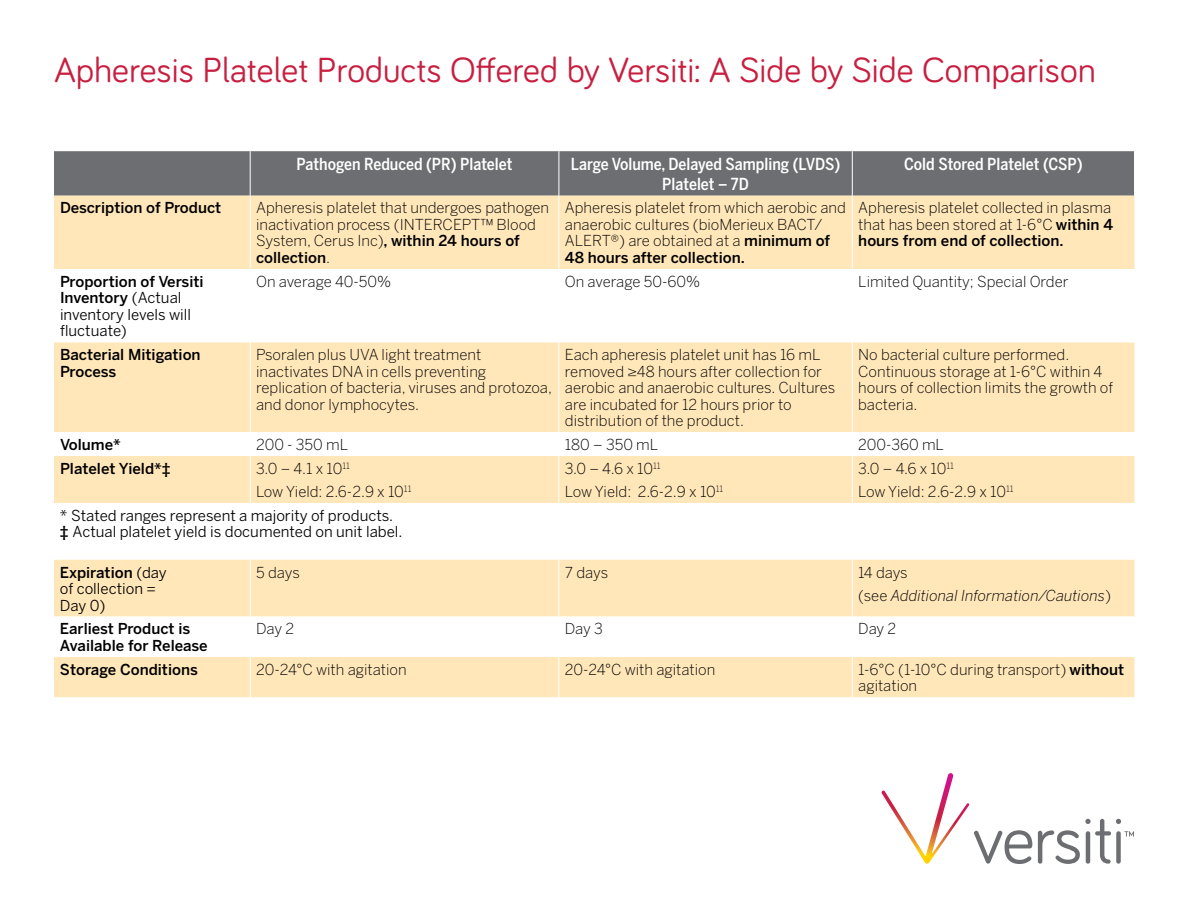
<style>
.page{position:relative;width:1188px;height:918px;background:#fff}
.page>*{position:absolute;margin:0;border:0;box-sizing:border-box;transform-origin:0 0}
.t1{font:36px "Bariol";color:#c81f40}
.t2{font:500 16.5px/19.5px "Benton Sans Condensed";color:#fff;text-align:center}
.t3{font:300 15px/16.5px "Benton Sans";color:#000}
.t4{font:15px/16.5px "Benton Sans";color:#000}
.t5{font:500 15px/16.5px "Benton Sans";color:#000}
.t6{font:italic 300 15px/23.2px "Benton Sans";color:#000}
.s1{font-weight:500}
.s2{font-style:normal}
</style>
<div class="page">
<div style="left:54px;top:151px;width:1080px;height:45px;background:#6d6e71"></div>
<div style="left:54px;top:196px;width:1081px;height:501px;background:#ffe7b9"></div>
<svg style="left:54px;top:269px;width:1081px;height:388px"></svg>
<hr style="left:250px;top:196px;width:1px;height:73px;background:#fff">
<hr style="left:559px;top:196px;width:1px;height:73px;background:#fff">
<hr style="left:852px;top:196px;width:1px;height:73px;background:#fff">
<hr style="left:250px;top:269px;width:1px;height:73px;background:#fff">
<hr style="left:559px;top:269px;width:1px;height:73px;background:#fff">
<hr style="left:852px;top:269px;width:1px;height:73px;background:#fff">
<hr style="left:250px;top:342px;width:1px;height:90px;background:#fff">
<hr style="left:559px;top:342px;width:1px;height:90px;background:#fff">
<hr style="left:852px;top:342px;width:1px;height:90px;background:#fff">
<svg style="left:250px;top:432px;width:1px;height:24px"></svg>
<svg style="left:559px;top:432px;width:1px;height:24px"></svg>
<svg style="left:852px;top:432px;width:1px;height:24px"></svg>
<hr style="left:250px;top:456px;width:1px;height:47px;background:#fff">
<hr style="left:559px;top:456px;width:1px;height:47px;background:#fff">
<hr style="left:852px;top:456px;width:1px;height:47px;background:#fff">
<hr style="left:250px;top:560px;width:1px;height:57px;background:#fff">
<hr style="left:559px;top:560px;width:1px;height:57px;background:#fff">
<hr style="left:852px;top:560px;width:1px;height:57px;background:#fff">
<hr style="left:250px;top:617px;width:1px;height:40px;background:#fff">
<hr style="left:559px;top:617px;width:1px;height:40px;background:#fff">
<hr style="left:852px;top:617px;width:1px;height:40px;background:#fff">
<hr style="left:250px;top:657px;width:1px;height:40px;background:#fff">
<hr style="left:559px;top:657px;width:1px;height:40px;background:#fff">
<hr style="left:852px;top:657px;width:1px;height:40px;background:#fff">
<hr style="left:250px;top:151px;width:1px;height:45px;background:#fff">
<hr style="left:559px;top:151px;width:1px;height:45px;background:#fff">
<hr style="left:852px;top:151px;width:1px;height:45px;background:#fff">
<svg style="left:882px;top:773px;width:150px;height:91px"></svg>
<svg style="left:1038px;top:819px;width:96px;height:45px"></svg>
<h1 class="t1" style="left:54px;top:46px;width:1043px">Apheresis Platelet Products Offered by Versiti: A Side by Side Comparison</h1>
<p class="t2" style="left:297px;top:154px;width:217px">Pathogen Reduced (PR) Platelet</p>
<p class="t2" style="left:571px;top:154px;width:271px">Large Volume, Delayed Sampling (LVDS)<br>Platelet – 7D</p>
<p class="t2" style="left:904px;top:154px;width:180px">Cold Stored Platelet (CSP)</p>
<p class="t5" style="left:60px;top:200px;width:163px">Description of Product</p>
<p class="t3" style="left:256px;top:200px;width:294px">Apheresis platelet that undergoes pathogen inactivation process (INTERCEPT™ Blood System, Cerus Inc)<span class="s1">, within 24 hours of collection</span>.</p>
<p class="t3" style="left:565px;top:200px;width:283px">Apheresis platelet from which aerobic and anaerobic cultures (bioMerieux BACT/ ALERT®) are obtained at a <span class="s1">minimum of 48 hours after collection.</span></p>
<p class="t3" style="left:858px;top:200px;width:256px">Apheresis platelet collected in plasma that has been stored at 1-6°C <span class="s1">within 4 hours from end of collection.</span></p>
<p class="t4" style="left:60px;top:273px;width:145px"><span class="s1">Proportion of Versiti<br>Inventory</span> (Actual inventory levels will fluctuate)</p>
<p class="t3" style="left:256px;top:273px;width:137px">On average 40-50%</p>
<p class="t3" style="left:565px;top:273px;width:137px">On average 50-60%</p>
<p class="t3" style="left:858px;top:273px;width:212px">Limited Quantity; Special Order</p>
<p class="t5" style="left:60px;top:347px;width:142px">Bacterial Mitigation<br>Process</p>
<p class="t3" style="left:256px;top:346px;width:297px">Psoralen plus UVA light treatment inactivates DNA in cells preventing replication of bacteria, viruses and protozoa, and donor lymphocytes.</p>
<p class="t3" style="left:565px;top:346px;width:272px">Each apheresis platelet unit has 16 mL removed ≥48 hours after collection for aerobic and anaerobic cultures. Cultures are incubated for 12 hours prior to distribution of the product.</p>
<p class="t3" style="left:858px;top:346px;width:256px">No bacterial culture performed.<br>Continuous storage at 1-6°C within 4 hours of collection limits the growth of bacteria.</p>
<p class="t5" style="left:60px;top:436px;width:62px">Volume*</p>
<p class="t3" style="left:256px;top:436px;width:93px">200 - 350 mL</p>
<p class="t3" style="left:565px;top:436px;width:95px">180 – 350 mL</p>
<p class="t3" style="left:858px;top:436px;width:87px">200-360 mL</p>
<p class="t5" style="left:60px;top:460px;width:112px">Platelet Yield*‡</p>
<p class="t3" style="left:256px;top:457px;width:157px;line-height:23.2px">3.0 – 4.1 x 10<sup>11<br></sup>Low Yield: 2.6-2.9 x 10<sup>11</sup></p>
<p class="t3" style="left:565px;top:457px;width:160px;line-height:23.2px">3.0 – 4.6 x 10<sup>11<br></sup>Low Yield: 2.6-2.9 x 10<sup>11</sup></p>
<p class="t3" style="left:858px;top:457px;width:157px;line-height:23.2px">3.0 – 4.6 x 10<sup>11<br></sup>Low Yield: 2.6-2.9 x 10<sup>11</sup></p>
<p class="t4" style="left:60px;top:507px;width:344px">* Stated ranges represent a majority of products. <span class="s1">‡</span> Actual platelet yield is documented on unit label.</p>
<p class="t4" style="left:60px;top:564px;width:108px"><span class="s1">Expiration</span> (day of collection =<br>Day 0)</p>
<p class="t3" style="left:256px;top:564px;width:45px">5 days</p>
<p class="t3" style="left:565px;top:564px;width:45px">7 days</p>
<p class="t6" style="left:858px;top:560px;width:254px"><span class="s2">14 days<br>(see</span> Additional Information/Cautions<span class="s2">)</span></p>
<p class="t5" style="left:60px;top:621px;width:149px">Earliest Product is<br>Available for Release</p>
<p class="t3" style="left:256px;top:621px;width:40px">Day 2</p>
<p class="t3" style="left:565px;top:621px;width:40px">Day 3</p>
<p class="t3" style="left:858px;top:621px;width:40px">Day 2</p>
<p class="t5" style="left:60px;top:661px;width:139px">Storage Conditions</p>
<p class="t3" style="left:256px;top:661px;width:152px">20-24°C with agitation</p>
<p class="t3" style="left:565px;top:661px;width:152px">20-24°C with agitation</p>
<p class="t3" style="left:858px;top:661px;width:267px">1-6°C (1-10°C during transport) <span class="s1">without </span>agitation</p>
</div>
